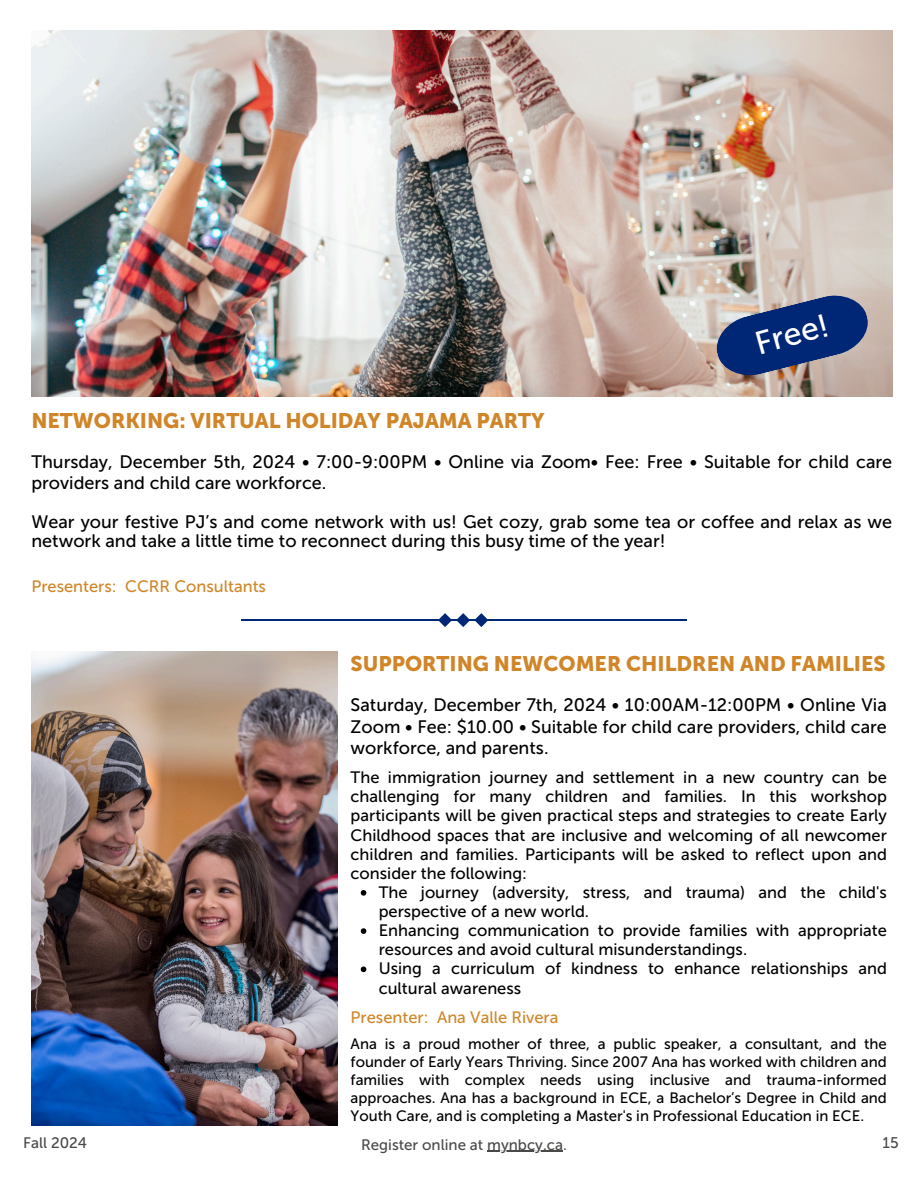
<style>
.page{position:relative;width:918px;height:1188px;background:#fff}
.page>*{position:absolute;margin:0;border:0;box-sizing:border-box;transform-origin:0 0}
.t1{font:32.25px "Museo Sans 500";color:#fff}
.t2{font:21px "Museo Sans 900";color:#d08628}
.t3{font:18px/21.3px "Museo Sans 500";color:#000}
.t4{font:16.5px/19.2px "Museo Sans 500";color:#000}
.t5{font:16.5px "Museo Sans 500";color:#d08628}
.t6{font:15.45px "Museo Sans 500";color:#4a4948}
.t7{font:15.15px "Museo Sans 500";color:#4a4948}
.t8{font:15px/18px "Museo Sans 500";color:#000;text-align:justify}
</style>
<div class="page">
<img style="left:31px;top:31px;width:861px;height:366px">
<hr style="left:241px;top:619px;width:446px;height:2px;background:#002776">
<svg style="left:439px;top:613px;width:49px;height:14px"></svg>
<img style="left:31px;top:652px;width:306px;height:473px">
<svg style="left:361px;top:890px;width:5px;height:6px"></svg>
<svg style="left:361px;top:928px;width:5px;height:6px"></svg>
<svg style="left:361px;top:967px;width:5px;height:5px"></svg>
<svg style="left:713px;top:292px;width:158px;height:87px"></svg>
<hr style="left:487px;top:1151px;width:76px;height:1px;background:#4a4948">
<p class="t1" style="left:751px;top:325px;width:77px;rotate:-15deg">Free!</p>
<h1 class="t2" style="left:31px;top:408px;width:515px">NETWORKING: VIRTUAL HOLIDAY PAJAMA PARTY</h1>
<h2 class="t3" style="left:31px;top:451px;width:862px">Thursday, December 5th, 2024 • 7:00-9:00PM • Online via Zoom• Fee: Free • Suitable for child care providers and child care workforce.</h2>
<h3 class="t3" style="left:31px;top:513px;width:862px;line-height:19.2px">Wear your festive PJ’s and come network with us! Get cozy, grab some tea or coffee and relax as we network and take a little time to reconnect during this busy time of the year!</h3>
<h3 class="t5" style="left:31px;top:577px;width:236px">Presenters: CCRR Consultants</h3>
<p class="t2" style="left:351px;top:651px;width:537px">SUPPORTING NEWCOMER CHILDREN AND FAMILIES</p>
<h2 class="t3" style="left:351px;top:694px;width:538px;text-align:justify">Saturday, December 7th, 2024 • 10:00AM-12:00PM • Online Via Zoom • Fee: $10.00 • Suitable for child care providers, child care workforce, and parents.</h2>
<h3 class="t4" style="left:351px;top:768px;width:538px;text-align:justify">The immigration journey and settlement in a new country can be challenging for many children and families. In this workshop participants will be given practical steps and strategies to create Early Childhood spaces that are inclusive and welcoming of all newcomer children and families. Participants will be asked to reflect upon and consider the following:</h3>
<h3 class="t4" style="left:379px;top:883px;width:510px">The journey (adversity, stress, and trauma) and the child's perspective of a new world.</h3>
<p class="t4" style="left:379px;top:921px;width:510px">Enhancing communication to provide families with appropriate resources and avoid cultural misunderstandings.</p>
<p class="t4" style="left:379px;top:959px;width:510px">Using a curriculum of kindness to enhance relationships and cultural awareness</p>
<p class="t5" style="left:351px;top:1007px;width:209px">Presenter: Ana Valle Rivera</p>
<h3 class="t8" style="left:351px;top:1035px;width:538px">Ana is a proud mother of three, a public speaker, a consultant, and the founder of Early Years Thriving. Since 2007 Ana has worked with children and families with complex needs using inclusive and trauma-informed approaches. Ana has a background in ECE, a Bachelor’s Degree in Child and Youth Care, and is completing a Master's in Professional Education in ECE.</h3>
<p class="t7" style="left:23px;top:1134px;width:65px">Fall 2024</p>
<p class="t7" style="left:361px;top:1135px;width:207px">Register online at mynbcy.ca.</p>
<h3 class="t6" style="left:882px;top:1134px;width:18px">15</h3>
</div>
